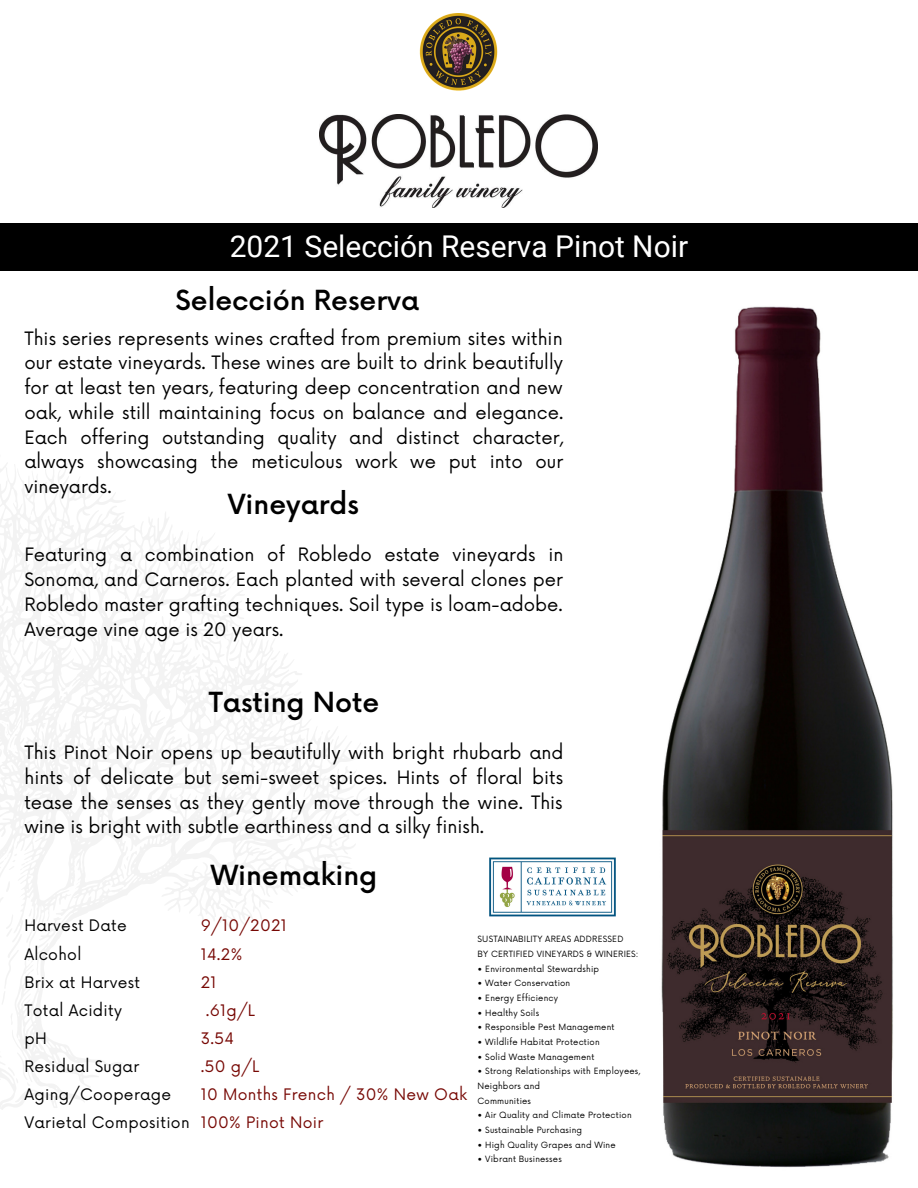
<style>
.page{position:relative;width:918px;height:1188px;background:#fff}
.page>*{position:absolute;margin:0;border:0;box-sizing:border-box;transform-origin:0 0}
.t1{font:30px "Roboto";color:#fff}
.t2{font:500 27px "Now";color:#000}
.t3{font:18px/24.8px "Now";color:#000;text-align:justify}
.t4{font:15.45px/28.2px "Now";letter-spacing:.02em;color:#000}
.t5{font:15.45px "Now";letter-spacing:.02em;color:#770804}
.t6{font:8.4px/14.7px "Now";letter-spacing:.02em;color:#000}
</style>
<div class="page">
<img style="left:320px;top:114px;width:278px;height:93px">
<img style="left:419px;top:13px;width:79px;height:78px">
<div style="left:0;top:223px;width:918px;height:47px;background:#000"></div>
<svg style="left:0;top:464px;width:369px;height:646px"></svg>
<svg style="left:271px;top:651px;width:9px;height:9px"></svg>
<svg style="left:294px;top:691px;width:8px;height:5px"></svg>
<svg style="left:231px;top:579px;width:6px;height:7px"></svg>
<svg style="left:0;top:1013px;width:33px;height:73px"></svg>
<svg style="left:208px;top:548px;width:7px;height:10px"></svg>
<svg style="left:74px;top:882px;width:6px;height:8px"></svg>
<svg style="left:0;top:854px;width:49px;height:151px"></svg>
<svg style="left:289px;top:709px;width:15px;height:14px"></svg>
<svg style="left:48px;top:610px;width:7px;height:7px"></svg>
<svg style="left:124px;top:856px;width:5px;height:13px"></svg>
<svg style="left:230px;top:639px;width:9px;height:16px"></svg>
<svg style="left:145px;top:622px;width:12px;height:21px"></svg>
<svg style="left:26px;top:820px;width:6px;height:4px"></svg>
<svg style="left:124px;top:567px;width:6px;height:9px"></svg>
<svg style="left:238px;top:782px;width:5px;height:3px"></svg>
<svg style="left:0;top:721px;width:20px;height:29px"></svg>
<svg style="left:335px;top:842px;width:3px;height:4px"></svg>
<img style="left:661px;top:306px;width:232px;height:862px">
<img style="left:489px;top:857px;width:127px;height:60px">
<h1 class="t1" style="left:230px;top:229px;width:460px">2021 Selección Reserva Pinot Noir</h1>
<h2 class="t2" style="left:176px;top:286px;width:245px">Selección Reserva</h2>
<p class="t3" style="left:24px;top:327px;width:540px">This series represents wines crafted from premium sites within our estate vineyards. These wines are built to drink beautifully for at least ten years, featuring deep concentration and new oak, while still maintaining focus on balance and elegance.<br>Each offering outstanding quality and distinct character, always showcasing the meticulous work we put into our vineyards.</p>
<h2 class="t2" style="left:228px;top:490px;width:133px">Vineyards</h2>
<p class="t3" style="left:24px;top:543px;width:541px">Featuring a combination of Robledo estate vineyards in Sonoma, and Carneros. Each planted with several clones per Robledo master grafting techniques. Soil type is loam-adobe.<br>Average vine age is 20 years.</p>
<h2 class="t2" style="left:209px;top:688px;width:172px">Tasting Note</h2>
<p class="t3" style="left:24px;top:741px;width:541px">This Pinot Noir opens up beautifully with bright rhubarb and hints of delicate but semi-sweet spices. Hints of floral bits tease the senses as they gently move through the wine. This wine is bright with subtle earthiness and a silky finish.</p>
<h2 class="t2" style="left:211px;top:861px;width:168px">Winemaking</h2>
<p class="t4" style="left:24px;top:912px;width:167px">Harvest Date<br>Alcohol<br>Brix at Harvest<br>Total Acidity<br>pH<br>Residual Sugar<br>Aging/Cooperage<br>Varietal Composition</p>
<p class="t5" style="left:201px;top:917px;width:88px">9/10/2021</p>
<p class="t5" style="left:201px;top:945px;width:43px">14.2%</p>
<p class="t5" style="left:201px;top:973px;width:17px">21</p>
<p class="t5" style="left:206px;top:1002px;width:51px">.61g/L</p>
<p class="t5" style="left:201px;top:1030px;width:35px">3.54</p>
<p class="t5" style="left:201px;top:1058px;width:60px">.50 g/L</p>
<p class="t5" style="left:201px;top:1086px;width:268px">10 Months French / 30% New Oak</p>
<p class="t5" style="left:201px;top:1114px;width:124px">100% Pinot Noir</p>
<p class="t6" style="left:478px;top:932px;width:163px">SUSTAINABILITY AREAS ADDRESSED<br>BY CERTIFIED VINEYARDS &amp; WINERIES:</p>
<p class="t6" style="left:478px;top:962px;width:123px">• Environmental Stewardship</p>
<p class="t6" style="left:478px;top:976px;width:94px">• Water Conservation</p>
<p class="t6" style="left:478px;top:991px;width:82px">• Energy Efficiency</p>
<p class="t6" style="left:478px;top:1006px;width:63px">• Healthy Soils</p>
<p class="t6" style="left:478px;top:1020px;width:139px">• Responsible Pest Management</p>
<p class="t6" style="left:478px;top:1035px;width:124px">• Wildlife Habitat Protection</p>
<p class="t6" style="left:478px;top:1050px;width:118px">• Solid Waste Management</p>
<p class="t6" style="left:478px;top:1064px;width:164px">• Strong Relationships with Employees,<br>Neighbors and<br>Communities</p>
<p class="t6" style="left:478px;top:1108px;width:156px">• Air Quality and Climate Protection</p>
<p class="t6" style="left:478px;top:1123px;width:106px">• Sustainable Purchasing</p>
<p class="t6" style="left:478px;top:1138px;width:140px">• High Quality Grapes and Wine</p>
<p class="t6" style="left:478px;top:1153px;width:86px">• Vibrant Businesses</p>
</div>
